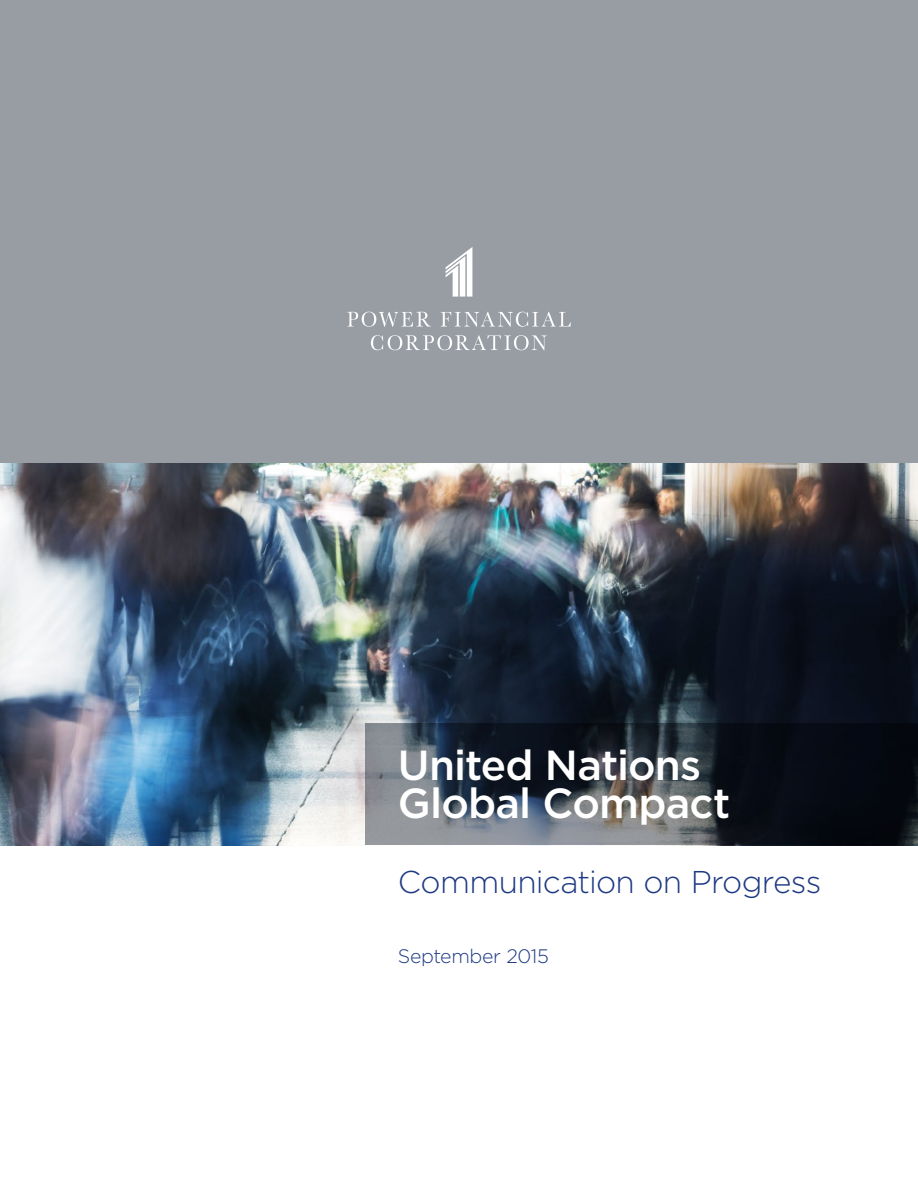
<style>
.page{position:relative;width:918px;height:1188px;background:#fff}
.page>*{position:absolute;margin:0;border:0;box-sizing:border-box;transform-origin:0 0}
.TX{font:500 42px/37.5px "Gotham";letter-spacing:-.02em;color:#fff}
.TX-2{font:300 31.5px "Gotham";letter-spacing:-.025em;color:#1d3983}
.TX-3{font:300 19.5px "Gotham";letter-spacing:-.015em;color:#1d3983}
</style>
<div class="page">
<div style="left:0;top:0;width:918px;height:464px;background:#989ca3"></div>
<img style="left:0;top:464px;width:918px;height:381px">
<svg style="left:446px;top:247px;width:26px;height:50px"></svg>
<svg style="left:347px;top:312px;width:84px;height:15px"></svg>
<svg style="left:441px;top:312px;width:130px;height:15px"></svg>
<svg style="left:371px;top:335px;width:176px;height:15px"></svg>
<svg style="left:365px;top:724px;width:553px;height:121px"></svg>
<p class="TX" style="left:398px;top:746px;width:334px">United Nations<br>Global Compact</p>
<p class="TX-2" style="left:398px;top:862px;width:425px">Communication on Progress</p>
<p class="TX-3" style="left:398px;top:944px;width:153px">September 2015</p>
</div>
